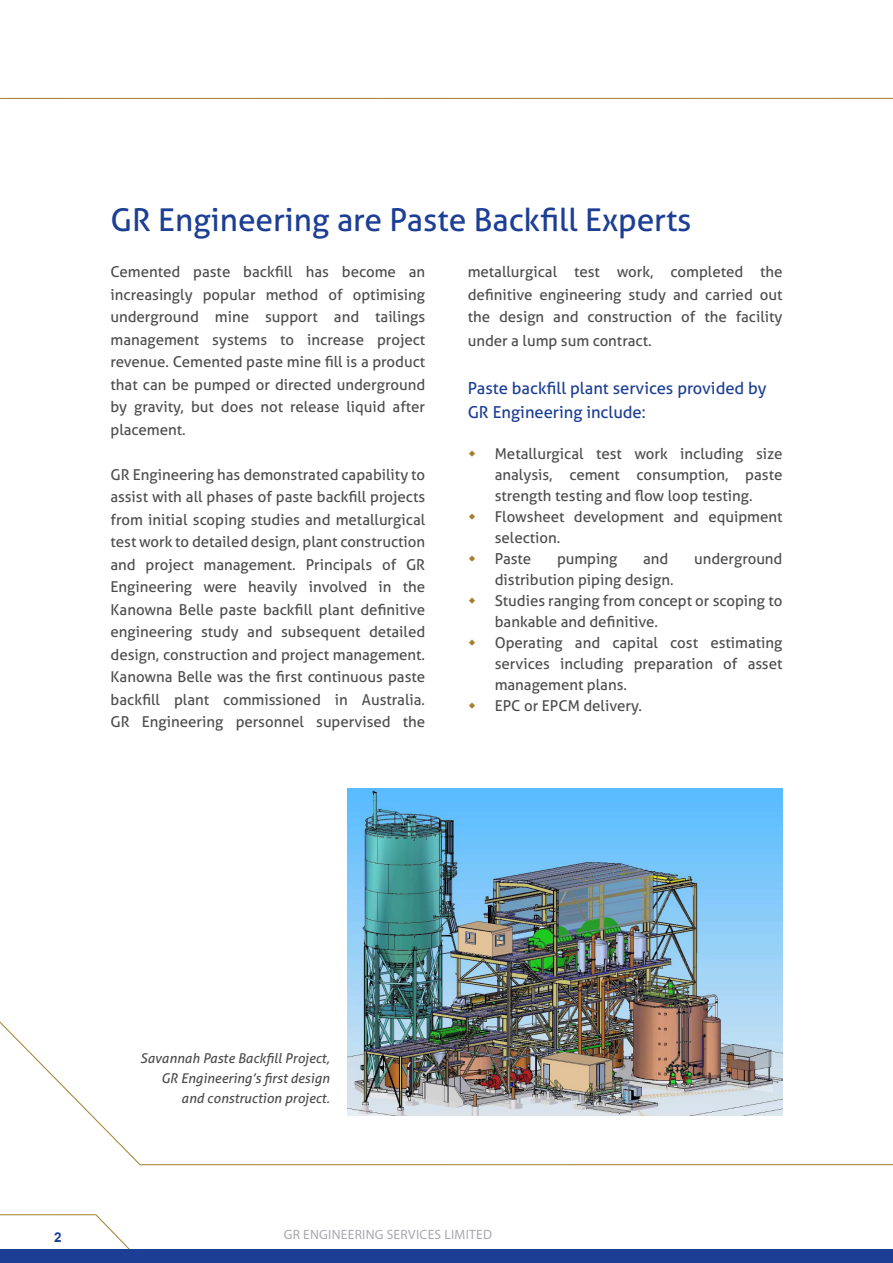
<style>
.page{position:relative;width:893px;height:1263px;background:#fff}
.page>*{position:absolute;margin:0;border:0;box-sizing:border-box;transform-origin:0 0}
.t1{font:31.5px "Aller";color:#1c3e94}
.t2{font:16.5px/24px "Aller";color:#1c3e94}
.t3{font:15px/22.5px "Aller";color:#4d4d4f;text-align:justify}
.t4{font:italic 13.5px/19.8px "Aller";color:#4d4d4f;text-align:right}
.t5{font:13.5px "Myriad Pro";letter-spacing:.02em;color:#a8a7ae}
.t6{font:700 13.5px "Arial";color:#1c3e94}
</style>
<div class="page">
<svg style="left:0;top:1214px;width:130px;height:35px"></svg>
<div style="left:0;top:1249px;width:893px;height:14px;background:#1c3e94"></div>
<img style="left:348px;top:789px;width:434px;height:166px">
<img style="left:0;top:955px;width:893px;height:210px">
<svg style="left:0;top:98px;width:893px;height:1px"></svg>
<h1 class="t1" style="left:111px;top:200px;width:583px">GR Engineering are Paste Backfill Experts</h1>
<p class="t3" style="left:111px;top:261px;width:316px">Cemented paste backfill has become an increasingly popular method of optimising underground mine support and tailings management systems to increase project revenue. Cemented paste mine fill is a product that can be pumped or directed underground by gravity, but does not release liquid after placement.</p>
<p class="t3" style="left:111px;top:463px;width:316px">GR Engineering has demonstrated capability to assist with all phases of paste backfill projects from initial scoping studies and metallurgical test work to detailed design, plant construction and project management. Principals of GR Engineering were heavily involved in the Kanowna Belle paste backfill plant definitive engineering study and subsequent detailed design, construction and project management.<br>Kanowna Belle was the first continuous paste backfill plant commissioned in Australia.<br>GR Engineering personnel supervised the</p>
<p class="t3" style="left:468px;top:261px;width:316px">metallurgical test work, completed the definitive engineering study and carried out the design and construction of the facility</p>
<p class="t3" style="left:468px;top:330px;width:185px">under a lump sum contract.</p>
<p class="t2" style="left:468px;top:376px;width:300px">Paste backfill plant services provided by<br>GR Engineering include:</p>
<p class="t3" style="left:495px;top:443px;width:289px;line-height:21px;text-align:left">Metallurgical test work including size analysis, cement consumption, paste strength testing and flow loop testing.<br>Flowsheet development and equipment selection.<br>Paste</p>
<p class="t3" style="left:557px;top:548px;width:62px">pumping</p>
<p class="t3" style="left:643px;top:548px;width:27px">and</p>
<p class="t3" style="left:694px;top:548px;width:90px">underground</p>
<p class="t3" style="left:495px;top:569px;width:289px;line-height:21px;text-align:left">distribution piping design.<br>Studies ranging from concept or scoping to bankable and definitive.<br>Operating and capital cost estimating services including preparation of asset management plans.<br>EPC or EPCM delivery.</p>
<p class="t6" style="left:54px;top:1227px;width:9px">2</p>
<p class="t4" style="left:140px;top:1048px;width:191px">Savannah Paste Backfill Project,<br>GR Engineering’s first design and construction project.</p>
<p class="t5" style="left:284px;top:1226px;width:210px">GR ENGINEERING SERVICES LIMITED</p>
</div>
